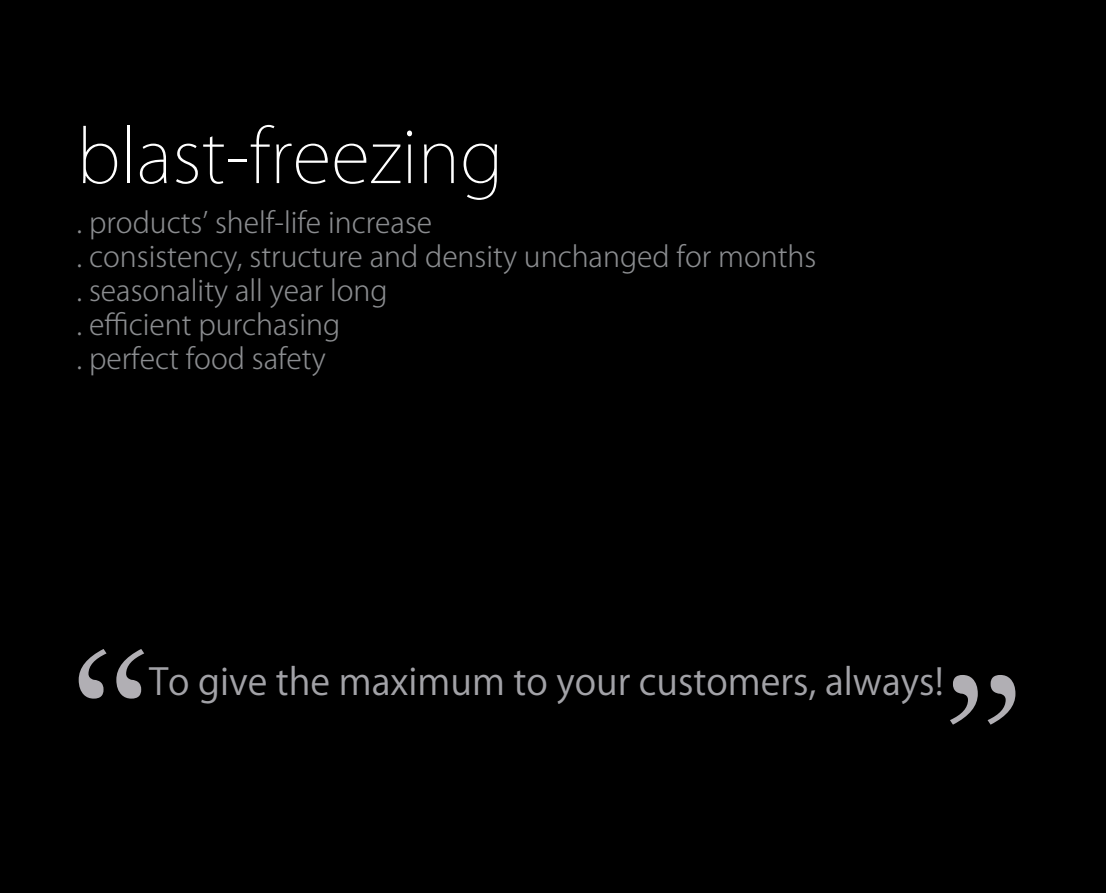
<style>
.page{position:relative;width:1106px;height:893px;background:#000}
.page>*{position:absolute;margin:0;border:0;box-sizing:border-box;transform-origin:0 0}
.t1{font:192.75px "MS Mincho";color:#b1afb4}
.t2{font:200 72px "Koz Go Pr 6 N";color:#fff}
.t3{font:36.45px "Koz Go Pr 6 N";color:#a2a2a7}
.t4{font:300 28.5px/34.2px "Koz Go Pr 6 N";color:#8b8d90}
</style>
<div class="page">
<h2 class="t2" style="left:77px;top:116px;width:428px">blast-freezing</h2>
<p class="t4" style="left:77px;top:206px;width:741px">. products’ shelf-life increase<br>. consistency, structure and density unchanged for months . seasonality all year long<br>. efficient purchasing<br>. perfect food safety</p>
<h1 class="t1" style="left:-36px;top:638px;width:194px">“</h1>
<p class="t3" style="left:149px;top:661px;width:796px">To give the maximum to your customers, always!</p>
<h1 class="t1" style="left:1129px;top:735px;width:194px;rotate:-180deg">“</h1>
</div>
